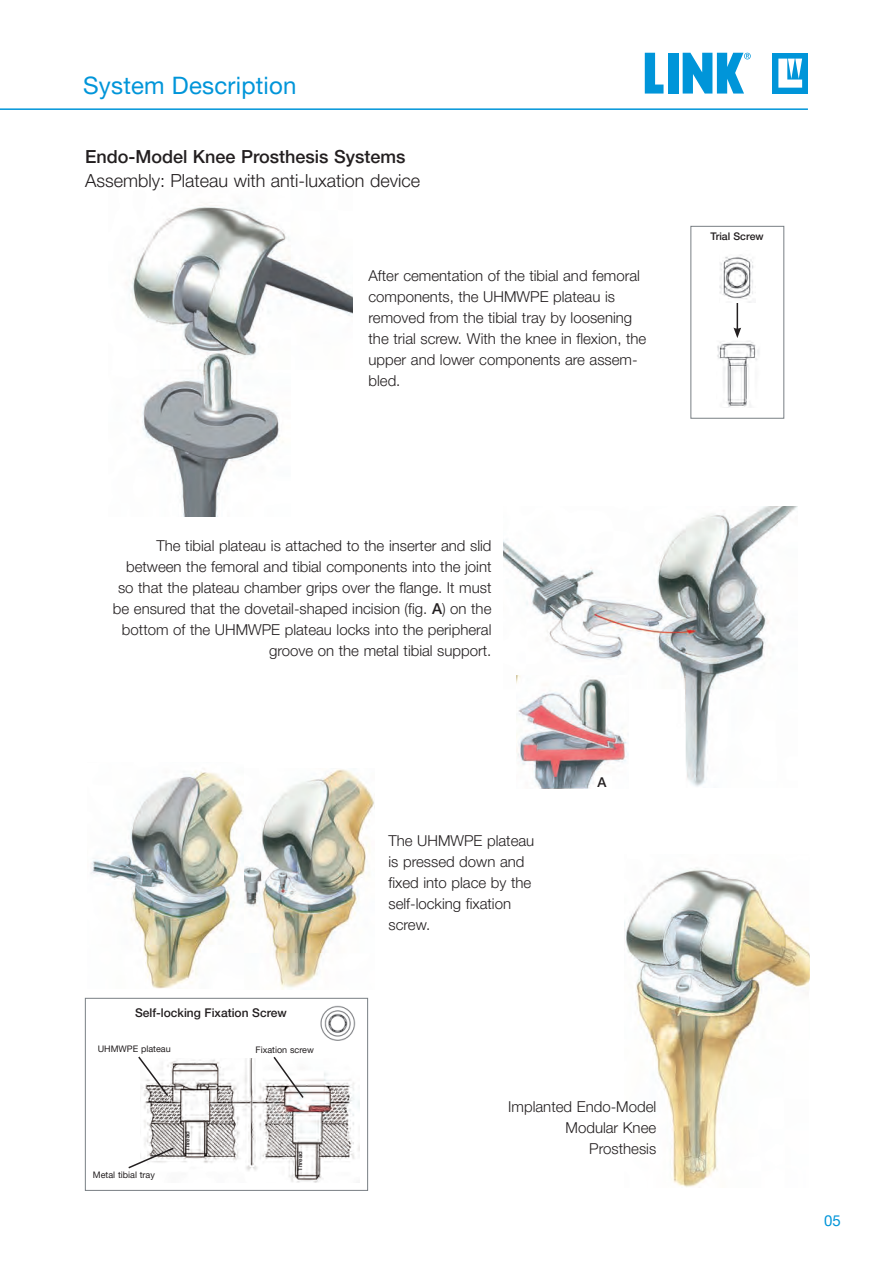
<style>
.page{position:relative;width:893px;height:1263px;background:#fff}
.page>*{position:absolute;margin:0;border:0;box-sizing:border-box;transform-origin:0 0}
.t1{font:24px "Helvetica Neue LT Pro";letter-spacing:.01em;color:#0095d9}
.t2{font:300 18px "Helvetica Neue LT Pro";color:#231f20}
.t3{font:500 18px "Helvetica Neue LT Pro";color:#231f20}
.t4{font:300 15px/21px "Helvetica Neue LT Pro";color:#231f20}
.t5{font:15px "Helvetica Neue LT Pro";color:#0095d9}
.t6{font:500 13.5px "Helvetica Neue LT Pro";color:#231f20}
.t7{font:500 12px "Helvetica Neue LT Pro";color:#231f20}
.t8{font:500 10.5px "Helvetica Neue LT Pro";color:#231f20}
.t9{font:9px "Helvetica Neue LT Pro";color:#231f20}
.t10{font:500 6px "Helvetica Neue LT Pro";letter-spacing:-.005em;color:#231f20}
.s1{font-weight:500}
</style>
<div class="page">
<img style="left:624px;top:867px;width:185px;height:320px">
<img style="left:243px;top:769px;width:132px;height:220px">
<img style="left:90px;top:771px;width:153px;height:218px">
<img style="left:503px;top:507px;width:294px;height:280px">
<img style="left:516px;top:675px;width:113px;height:113px">
<div style="left:596px;top:776px;width:16px;height:15px;background:#fff"></div>
<div style="left:691px;top:226px;width:93px;height:192px;border:1px solid #797f84"></div>
<svg style="left:733px;top:303px;width:8px;height:35px"></svg>
<img style="left:717px;top:341px;width:42px;height:66px">
<img style="left:719px;top:254px;width:35px;height:48px">
<img style="left:131px;top:205px;width:222px;height:311px">
<hr style="left:0;top:108px;width:808px;height:2px;background:#0095d9">
<div style="left:773px;top:53px;width:35px;height:41px;background:#0095d9"></div>
<svg style="left:778px;top:59px;width:24px;height:29px"></svg>
<svg style="left:645px;top:53px;width:18px;height:41px"></svg>
<div style="left:668px;top:53px;width:10px;height:41px;background:#0095d9"></div>
<svg style="left:683px;top:53px;width:68px;height:41px"></svg>
<div style="left:85px;top:998px;width:283px;height:192px;border:1px solid #797f84"></div>
<img style="left:320px;top:1005px;width:36px;height:36px">
<img style="left:144px;top:1059px;width:216px;height:123px">
<svg style="left:138px;top:1056px;width:32px;height:42px"></svg>
<svg style="left:128px;top:1146px;width:47px;height:24px"></svg>
<svg style="left:272px;top:1057px;width:33px;height:42px"></svg>
<h1 class="t1" style="left:83px;top:70px;width:215px">System Description</h1>
<p class="t3" style="left:85px;top:146px;width:322px">Endo-Model Knee Prosthesis Systems</p>
<p class="t2" style="left:85px;top:170px;width:337px">Assembly: Plateau with anti-luxation device</p>
<p class="t4" style="left:369px;top:265px;width:279px">After cementation of the tibial and femoral components, the UHMWPE plateau is removed from the tibial tray by loosening the trial screw. With the knee in flexion, the upper and lower components are assem&shy;bled.</p>
<p class="t8" style="left:710px;top:230px;width:55px">Trial Screw</p>
<p class="t4" style="left:113px;top:535px;width:380px;text-align:right">The tibial plateau is attached to the inserter and slid between the femoral and tibial components into the joint so that the plateau chamber grips over the flange. It must be ensured that the dovetail-shaped incision (fig. <span class="s1">A</span>) on the bottom of the UHMWPE plateau locks into the peripheral groove on the metal tibial support.</p>
<p class="t7" style="left:135px;top:1005px;width:153px">Self-locking Fixation Screw</p>
<p class="t9" style="left:98px;top:1043px;width:74px">UHMWPE plateau</p>
<p class="t9" style="left:256px;top:1044px;width:60px">Fixation screw</p>
<p class="t4" style="left:388px;top:830px;width:147px">The UHMWPE plateau is pressed down and fixed into place by the self-locking fixation screw.</p>
<p class="t6" style="left:598px;top:774px;width:11px">A</p>
<p class="t9" style="left:93px;top:1169px;width:64px">Metal tibial tray</p>
<p class="t10" style="left:184px;top:1150px;width:21px;rotate:-90deg">Thread</p>
<p class="t10" style="left:296px;top:1170px;width:21px;rotate:-90deg">Thread</p>
<p class="t4" style="left:508px;top:1096px;width:149px;text-align:right">Implanted Endo-Model<br>Modular Knee<br>Prosthesis</p>
<p class="t5" style="left:824px;top:1211px;width:18px">05</p>
</div>
